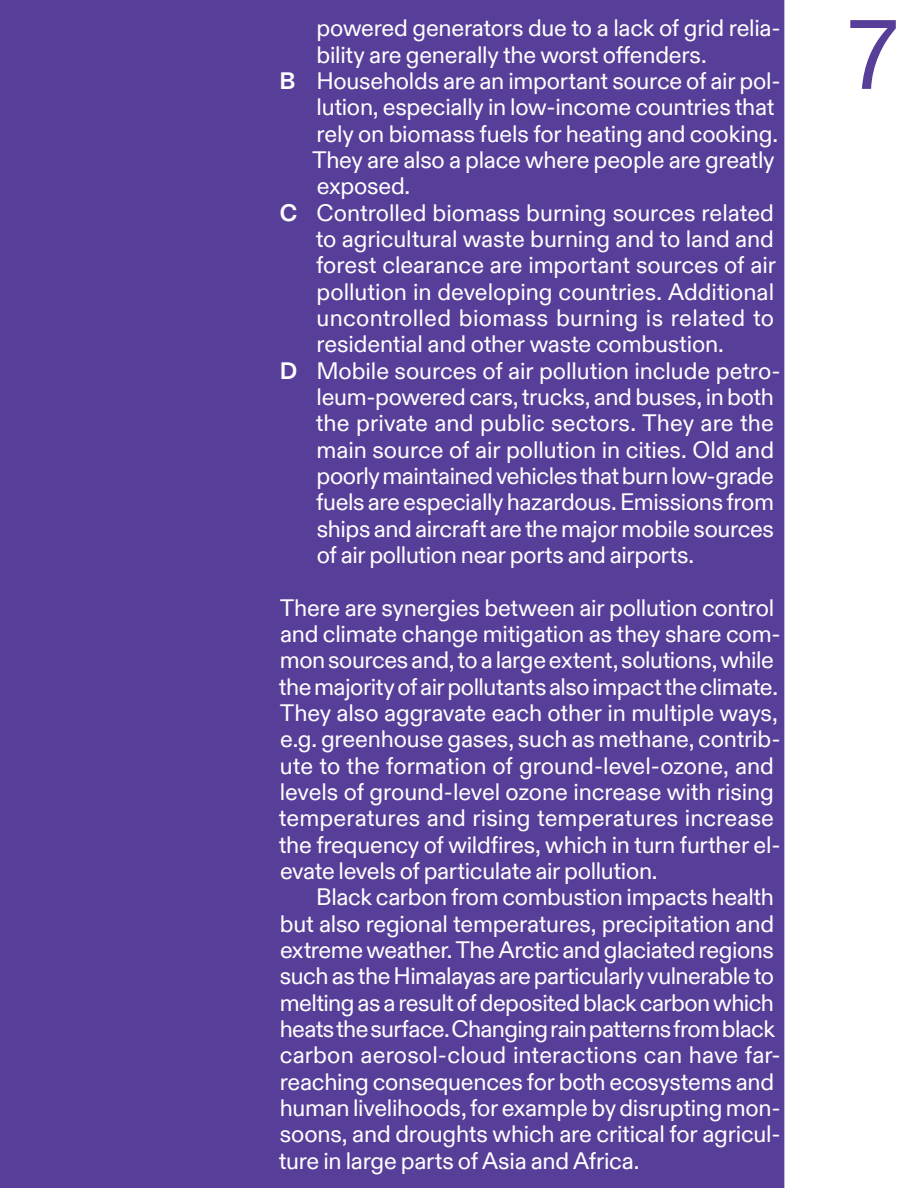
<style>
.page{position:relative;width:918px;height:1188px;background:#fff}
.page>*{position:absolute;margin:0;border:0;box-sizing:border-box;transform-origin:0 0}
.t1{font:89.55px "Diatype";color:#573e99}
.t2{font:21.75px/26.4px "Diatype";letter-spacing:-.01em;color:#fff}
.t3{font:21.75px "Diatype";letter-spacing:.015em;color:#fff}
.t4{font:21.75px "Diatype";letter-spacing:.01em;color:#fff}
.s1{font-weight:700}
</style>
<div class="page">
<div style="left:28px;top:0;width:756px;height:1188px;background:#573e99"></div>
<div style="left:0;top:0;width:28px;height:1188px;background:#573e99"></div>
<p class="t2" style="left:317px;top:14px;width:465px">powered generators due to a lack of grid relia-</p>
<p class="t2" style="left:317px;top:40px;width:392px">bility are generally the worst offenders.</p>
<p class="t2" style="left:280px;top:66px;width:502px"><span class="s1">B</span> Households are an important source of air pol-</p>
<p class="t2" style="left:317px;top:93px;width:459px">lution, especially in low-income countries that</p>
<p class="t2" style="left:317px;top:119px;width:463px">rely on biomass fuels for heating and cooking.</p>
<p class="t2" style="left:312px;top:145px;width:464px">They are also a place where people are greatly</p>
<p class="t2" style="left:317px;top:172px;width:95px">exposed.</p>
<p class="t2" style="left:280px;top:198px;width:496px"><span class="s1">C</span> Controlled biomass burning sources related</p>
<p class="t2" style="left:316px;top:224px;width:460px">to agricultural waste burning and to land and</p>
<p class="t2" style="left:316px;top:251px;width:461px">forest clearance are important sources of air</p>
<p class="t2" style="left:317px;top:277px;width:459px">pollution in developing countries. Additional</p>
<p class="t3" style="left:317px;top:299px;width:459px">uncontrolled biomass burning is related to</p>
<p class="t2" style="left:317px;top:330px;width:409px">residential and other waste combustion.</p>
<p class="t2" style="left:280px;top:356px;width:502px"><span class="s1">D</span> Mobile sources of air pollution include petro-</p>
<p class="t2" style="left:317px;top:382px;width:459px">leum-powered cars, trucks, and buses, in both</p>
<p class="t4" style="left:316px;top:405px;width:460px">the private and public sectors. They are the</p>
<p class="t2" style="left:317px;top:435px;width:459px">main source of air pollution in cities. Old and</p>
<p class="t2" style="left:317px;top:461px;width:459px">poorly maintained vehicles that burn low-grade</p>
<p class="t2" style="left:316px;top:488px;width:459px">fuels are especially hazardous. Emissions from</p>
<p class="t2" style="left:317px;top:514px;width:459px">ships and aircraft are the major mobile sources</p>
<p class="t2" style="left:317px;top:540px;width:379px">of air pollution near ports and airports.</p>
<p class="t2" style="left:279px;top:593px;width:503px">There are synergies between air pollution control and climate change mitigation as they share com&shy;mon sources and, to a large extent, solutions, while the majority of air pollutants also impact the climate.<br>They also aggravate each other in multiple ways, e.g. greenhouse gases, such as methane, contrib&shy;ute to the formation of ground-level-ozone, and levels of ground-level ozone increase with rising temperatures and rising temperatures increase the frequency of wildfires, which in turn further el&shy;evate levels of particulate air pollution.</p>
<p class="t2" style="left:279px;top:883px;width:503px;text-indent:37px">Black carbon from combustion impacts health but also regional temperatures, precipitation and extreme weather. The Arctic and glaciated regions such as the Himalayas are particularly vulnerable to melting as a result of deposited black carbon which heats the surface. Changing rain patterns from black carbon aerosol-cloud interactions can have far&shy;reaching consequences for both ecosystems and human livelihoods, for example by disrupting mon&shy;soons, and droughts which are critical for agricul&shy;ture in large parts of Asia and Africa.</p>
<h1 class="t1" style="left:848px;top:-20px;width:51px">7</h1>
</div>
